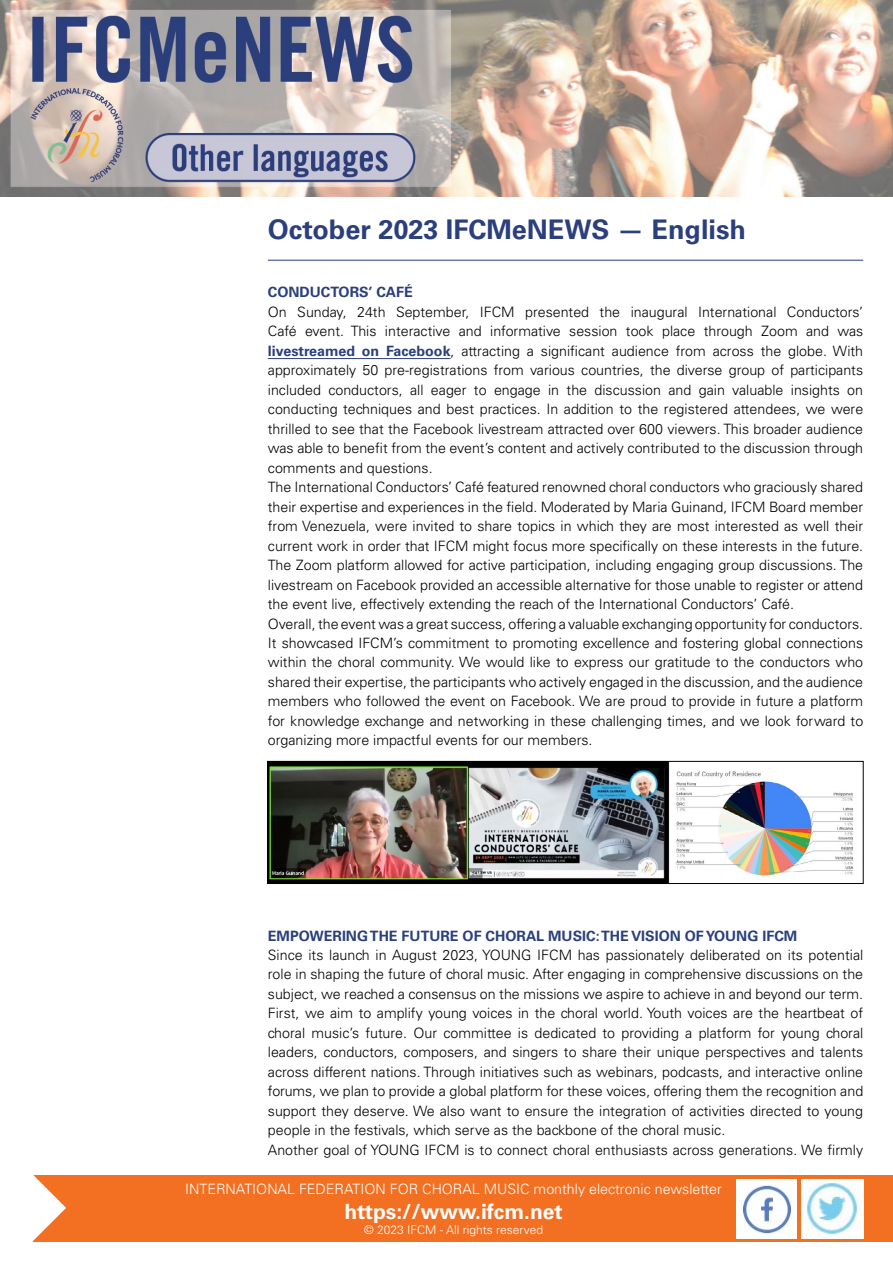
<style>
.page{position:relative;width:893px;height:1263px;background:#fff}
.page>*{position:absolute;margin:0;border:0;box-sizing:border-box;transform-origin:0 0}
.t1{font:700 27px "Univers LT Std";color:#2a3f7c}
.t2{font:700 21px "Univers LT Std";color:#fff}
.t3{font:300 14.25px/19.5px "Univers LT Std";color:#000}
.t4{font:700 14.25px "Univers LT Std";color:#2a3f7c}
.t5{font:300 14.25px "Univers LT Std";color:#fff}
.t6{font:300 12px "Univers LT Std";color:#fff}
.s1{font-weight:700;color:#2a3f7c}
</style>
<div class="page">
<div style="left:33px;top:1176px;width:860px;height:66px;background:#f36f21"></div>
<svg style="left:33px;top:1175px;width:33px;height:66px"></svg>
<hr style="left:268px;top:260px;width:595px;height:1px;background:#2a3f7c">
<hr style="left:268px;top:358px;width:183px;height:1px;background:#2a3f7c">
<img style="left:737px;top:1179px;width:59px;height:60px">
<img style="left:801px;top:1179px;width:62px;height:60px">
<img style="left:0;top:0;width:893px;height:196px">
<img style="left:270px;top:763px;width:584px;height:119px">
<div style="left:268px;top:761px;width:595px;height:123px;border:1px solid #000"></div>
<h1 class="t1" style="left:268px;top:213px;width:480px">October 2023 IFCMeNEWS — English</h1>
<p class="t4" style="left:268px;top:284px;width:146px">CONDUCTORS’ CAFÉ</p>
<p class="t3" style="left:268px;top:302px;width:597px">On Sunday, 24th September, IFCM presented the inaugural International Conductors’ Café event. This interactive and informative session took place through Zoom and was <span class="s1">livestreamed on Facebook</span>, attracting a significant audience from across the globe. With approximately 50 pre-registrations from various countries, the diverse group of participants included conductors, all eager to engage in the discussion and gain valuable insights on conducting techniques and best practices. In addition to the registered attendees, we were thrilled to see that the Facebook livestream attracted over 600 viewers. This broader audience was able to benefit from the event’s content and actively contributed to the discussion through comments and questions.<br>The International Conductors’ Café featured renowned choral conductors who graciously shared their expertise and experiences in the field. Moderated by Maria Guinand, IFCM Board member from Venezuela, were invited to share topics in which they are most interested as well their current work in order that IFCM might focus more specifically on these interests in the future.<br>The Zoom platform allowed for active participation, including engaging group discussions. The livestream on Facebook provided an accessible alternative for those unable to register or attend the event live, effectively extending the reach of the International Conductors’ Café.<br>Overall, the event was a great success, offering a valuable exchanging opportunity for conductors.<br>It showcased IFCM’s commitment to promoting excellence and fostering global connections within the choral community. We would like to express our gratitude to the conductors who shared their expertise, the participants who actively engaged in the discussion, and the audience members who followed the event on Facebook. We are proud to provide in future a platform for knowledge exchange and networking in these challenging times, and we look forward to organizing more impactful events for our members.</p>
<p class="t4" style="left:268px;top:927px;width:531px">EMPOWERING THE FUTURE OF CHORAL MUSIC: THE VISION OF YOUNG IFCM</p>
<p class="t3" style="left:268px;top:945px;width:597px">Since its launch in August 2023, YOUNG IFCM has passionately deliberated on its potential role in shaping the future of choral music. After engaging in comprehensive discussions on the subject, we reached a consensus on the missions we aspire to achieve in and beyond our term.<br>First, we aim to amplify young voices in the choral world. Youth voices are the heartbeat of choral music’s future. Our committee is dedicated to providing a platform for young choral leaders, conductors, composers, and singers to share their unique perspectives and talents across different nations. Through initiatives such as webinars, podcasts, and interactive online forums, we plan to provide a global platform for these voices, offering them the recognition and support they deserve. We also want to ensure the integration of activities directed to young people in the festivals, which serve as the backbone of the choral music.<br>Another goal of YOUNG IFCM is to connect choral enthusiasts across generations. We firmly</p>
<p class="t5" style="left:185px;top:1180px;width:538px">INTERNATIONAL FEDERATION FOR CHORAL MUSIC monthly electronic newsletter</p>
<h2 class="t2" style="left:344px;top:1200px;width:220px">https://www.ifcm.net</h2>
<p class="t6" style="left:364px;top:1222px;width:180px">© 2023 IFCM - All rights reserved</p>
</div>
